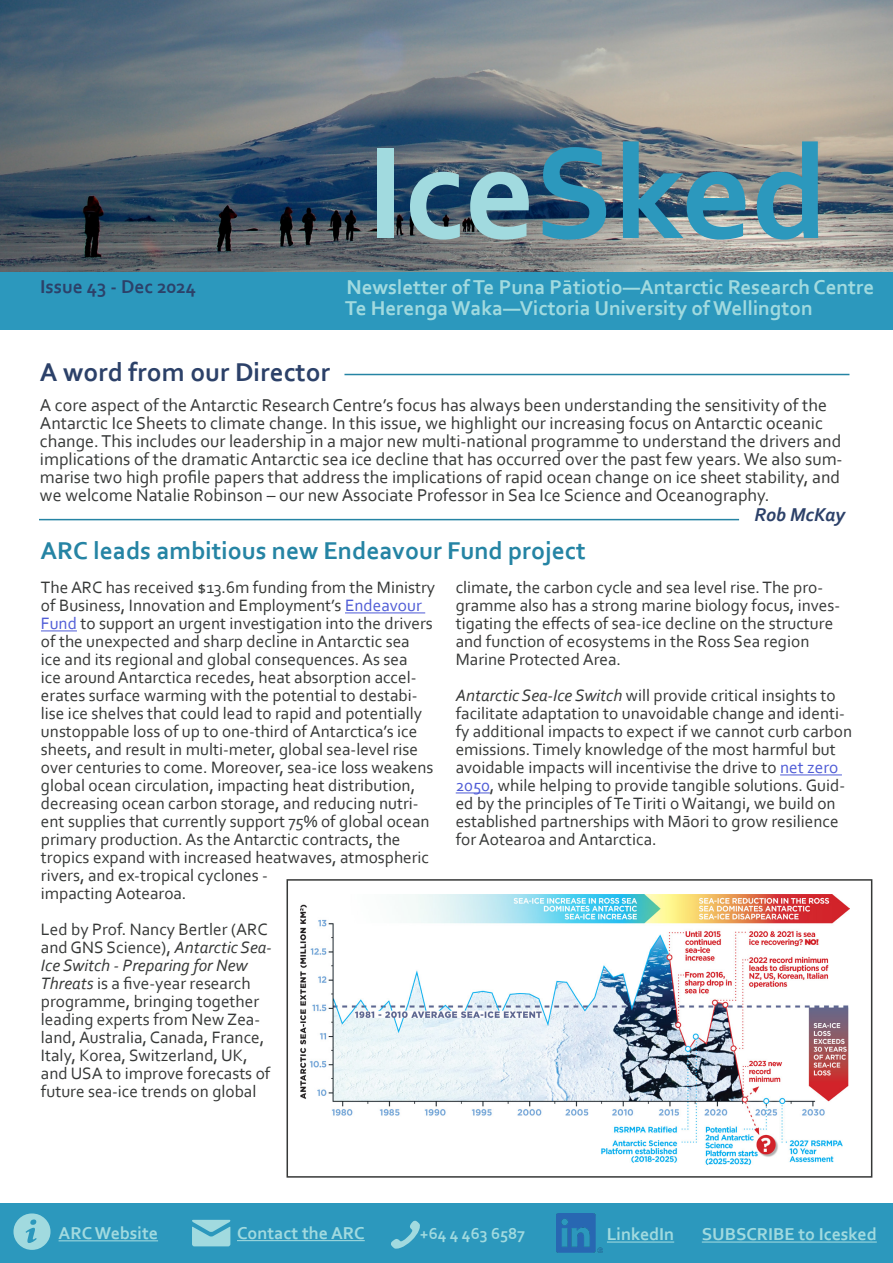
<style>
.page{position:relative;width:893px;height:1263px;background:#fff}
.page>*{position:absolute;margin:0;border:0;box-sizing:border-box;transform-origin:0 0}
.t1{font:700 136.5px "Corbel";color:#2c98bd}
.t2{font:700 27px "Corbel";color:#2c4169}
.t3{font:700 25.5px "Corbel";color:#2584a4}
.t4{font:700 21px "Corbel";color:#a1dadf}
.t5{font:700 19.5px "Corbel";color:#2c4169}
.t6{font:italic 700 19.5px "Corbel";color:#2c4169}
.t7{font:18px/18px "Corbel";color:#363837}
.Contact_line{font:700 18px "Corbel";color:#a1dadf}
.t8{font:17.25px/18px "Corbel";color:#363837}
.t9{font:700 16.5px "Corbel";color:#a1dadf}
.s1{color:#a1dadf}
.s2{color:#4f5cd6}
.s3{font-style:italic}
</style>
<div class="page">
<div style="left:0;top:271px;width:893px;height:59px;background:#2c98bd"></div>
<hr style="left:344px;top:374px;width:505px;height:1px;background:#2584a4">
<hr style="left:39px;top:519px;width:700px;height:1px;background:#2584a4">
<img style="left:0;top:0;width:893px;height:271px">
<svg style="left:564px;top:280px;width:6px;height:2px"></svg>
<hr style="left:345px;top:612px;width:80px;height:1px;background:#4f5cd6">
<hr style="left:41px;top:630px;width:36px;height:1px;background:#4f5cd6">
<hr style="left:780px;top:774px;width:62px;height:1px;background:#4f5cd6">
<hr style="left:456px;top:792px;width:34px;height:1px;background:#4f5cd6">
<div style="left:0;top:1203px;width:893px;height:60px;background:#2c98bd"></div>
<svg style="left:13px;top:1213px;width:38px;height:37px"></svg>
<svg style="left:192px;top:1220px;width:39px;height:26px"></svg>
<svg style="left:391px;top:1221px;width:29px;height:28px"></svg>
<hr style="left:59px;top:1240px;width:99px;height:1px;background:#a1dadf">
<hr style="left:237px;top:1240px;width:128px;height:1px;background:#a1dadf">
<img style="left:300px;top:894px;width:549px;height:270px">
<div style="left:286px;top:879px;width:586px;height:299px;border:2px solid #363837"></div>
<hr style="left:607px;top:1241px;width:67px;height:1px;background:#a1dadf">
<hr style="left:702px;top:1241px;width:175px;height:1px;background:#a1dadf">
<img style="left:556px;top:1214px;width:46px;height:38px">
<p class="t5" style="left:40px;top:274px;width:157px">Issue 43 - Dec 2024</p>
<p class="t1" style="left:367px;top:108px;width:462px"><span class="s1">Ice</span>Sked</p>
<p class="t4" style="left:346px;top:274px;width:529px">Newsletter of Te Puna Patiotio—Antarctic Research Centre</p>
<p class="t4" style="left:345px;top:295px;width:469px">Te Herenga Waka—Victoria University of Wellington</p>
<p class="t2" style="left:40px;top:355px;width:292px">A word from our Director</p>
<p class="t7" style="left:40px;top:396px;width:804px">A core aspect of the Antarctic Research Centre’s focus has always been understanding the sensitivity of the Antarctic Ice Sheets to climate change. In this issue, we highlight our increasing focus on Antarctic oceanic change. This includes our leadership in a major new multi-national programme to understand the drivers and implications of the dramatic Antarctic sea ice decline that has occurred over the past few years. We also sum&shy;marise two high profile papers that address the implications of rapid ocean change on ice sheet stability, and we welcome Natalie Robinson – our new Associate Professor in Sea Ice Science and Oceanography.</p>
<p class="t6" style="left:754px;top:503px;width:92px">Rob McKay</p>
<p class="t3" style="left:40px;top:535px;width:547px">ARC leads ambitious new Endeavour Fund project</p>
<p class="t8" style="left:41px;top:578px;width:396px">The ARC has received $13.6m funding from the Ministry of Business, Innovation and Employment’s <span class="s2">Endeavour Fund</span> to support an urgent investigation into the drivers of the unexpected and sharp decline in Antarctic sea<br>ice and its regional and global consequences. As sea<br>ice around Antarctica recedes, heat absorption accel&shy;erates surface warming with the potential to destabi&shy;lise ice shelves that could lead to rapid and potentially unstoppable loss of up to one-third of Antarctica’s ice sheets, and result in multi-meter, global sea-level rise over centuries to come. Moreover, sea-ice loss weakens global ocean circulation, impacting heat distribution, decreasing ocean carbon storage, and reducing nutri&shy;ent supplies that currently support 75% of global ocean primary production. As the Antarctic contracts, the tropics expand with increased heatwaves, atmospheric rivers, and ex-tropical cyclones -<br>impacting Aotearoa.</p>
<p class="t8" style="left:41px;top:920px;width:232px">Led by Prof. Nancy Bertler (ARC and GNS Science), <span class="s3">Antarctic Sea-<br>Ice Switch - Preparing for New<br>Threats</span> is a five-year research programme, bringing together leading experts from New Zea&shy;land, Australia, Canada, France,<br>Italy, Korea, Switzerland, UK, and USA to improve forecasts of future sea-ice trends on global</p>
<p class="t8" style="left:456px;top:578px;width:386px">climate, the carbon cycle and sea level rise. The pro&shy;gramme also has a strong marine biology focus, inves&shy;tigating the effects of sea-ice decline on the structure and function of ecosystems in the Ross Sea region Marine Protected Area.</p>
<p class="t8" style="left:456px;top:686px;width:398px"><span class="s3">Antarctic Sea-Ice Switch</span> will provide critical insights to facilitate adaptation to unavoidable change and identi&shy;fy additional impacts to expect if we cannot curb carbon emissions. Timely knowledge of the most harmful but avoidable impacts will incentivise the drive to <span class="s2">net zero 2050</span>, while helping to provide tangible solutions. Guid&shy;ed by the principles of Te Tiriti o Waitangi, we build on established partnerships with Māori to grow resilience for Aotearoa and Antarctica.</p>
<p class="Contact_line" style="left:59px;top:1222px;width:101px">ARC Website</p>
<p class="Contact_line" style="left:237px;top:1222px;width:129px">Contact the ARC</p>
<p class="t9" style="left:420px;top:1223px;width:107px">+64 4 463 6587</p>
<p class="Contact_line" style="left:607px;top:1223px;width:69px">LinkedIn</p>
<p class="Contact_line" style="left:702px;top:1223px;width:177px">SUBSCRIBE to Icesked</p>
</div>
